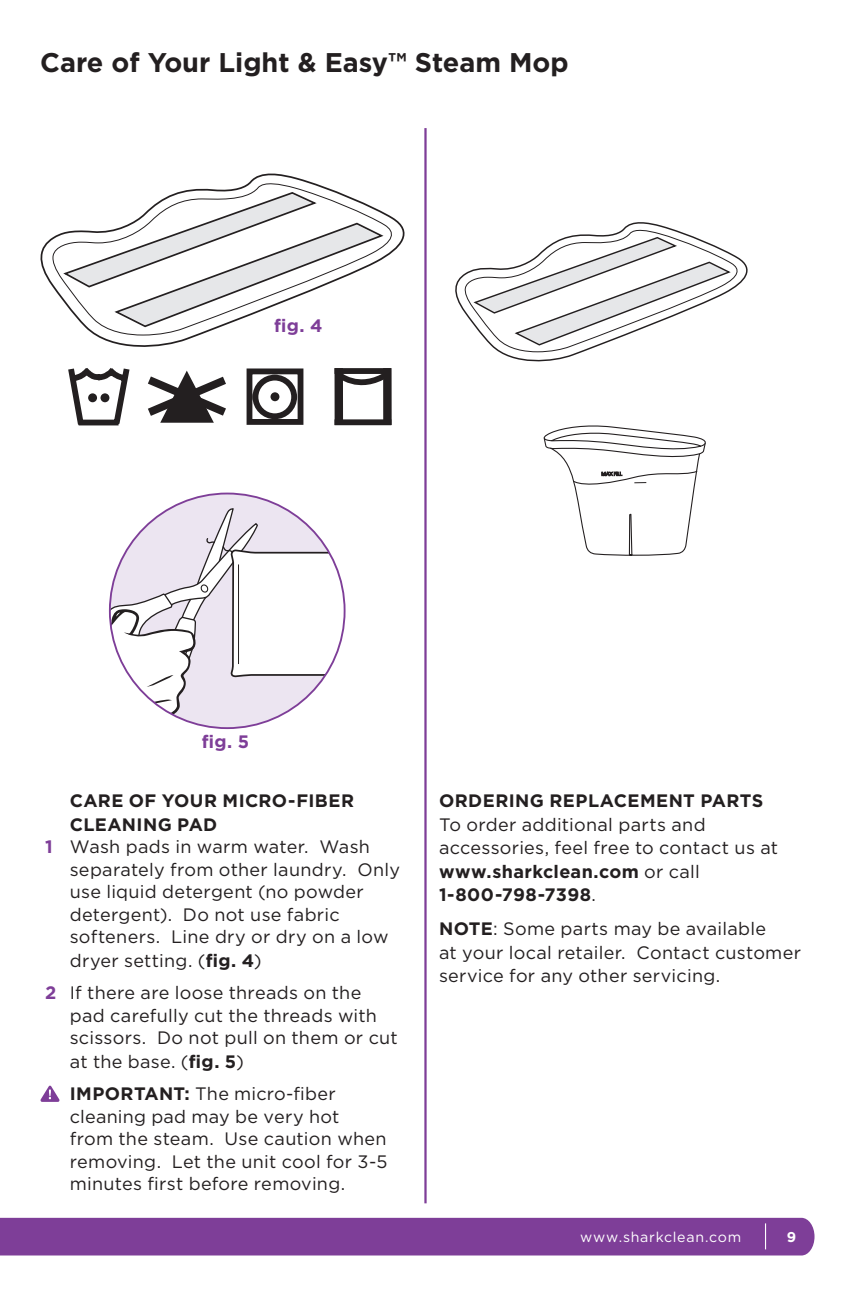
<style>
.page{position:relative;width:851px;height:1296px;background:#fff}
.page>*{position:absolute;margin:0;border:0;box-sizing:border-box;transform-origin:0 0}
.t1{font:700 27px "Gotham";color:#231f20}
.t2{font:18px/23.6px "Gotham";letter-spacing:.015em;color:#231f20}
.t3{font:700 18px "Gotham";letter-spacing:.025em;color:#231f20}
.t4{font:700 18px "Gotham";color:#7e3e98}
.t5{font:14.17px "Gotham";letter-spacing:.05em;color:#fff}
.t6{font:700 14.17px "Gotham";color:#fff}
.s1{font-weight:700;color:#7e3e98}
.s2{font-weight:700}
</style>
<div class="page">
<div style="left:0;top:1218px;width:814px;height:38px;background:#7e3e98"></div>
<svg style="left:40px;top:1085px;width:20px;height:17px"></svg>
<svg style="left:68px;top:368px;width:62px;height:58px"></svg>
<div style="left:100px;top:393px;width:9px;height:9px;background:#231f20;border-radius:50%"></div>
<div style="left:88px;top:393px;width:9px;height:9px;background:#231f20;border-radius:50%"></div>
<svg style="left:148px;top:370px;width:78px;height:53px"></svg>
<svg style="left:246px;top:368px;width:58px;height:57px"></svg>
<div style="left:270px;top:392px;width:9px;height:9px;background:#231f20;border-radius:50%"></div>
<svg style="left:334px;top:368px;width:58px;height:58px"></svg>
<div style="left:334px;top:368px;width:9px;height:57px;background:#231f20"></div>
<div style="left:383px;top:368px;width:8px;height:57px;background:#231f20"></div>
<svg style="left:40px;top:173px;width:365px;height:174px"></svg>
<svg style="left:52px;top:180px;width:345px;height:156px"></svg>
<svg style="left:61px;top:191px;width:322px;height:137px"></svg>
<svg style="left:110px;top:506px;width:234px;height:222px"></svg>
<hr style="left:424px;top:128px;width:2px;height:1075px;background:#7e3e98">
<svg style="left:455px;top:222px;width:293px;height:140px"></svg>
<svg style="left:464px;top:227px;width:277px;height:126px"></svg>
<svg style="left:543px;top:425px;width:163px;height:131px"></svg>
<h1 class="t1" style="left:40px;top:46px;width:530px">Care of Your Light &amp; Easy™ Steam Mop</h1>
<p class="t4" style="left:274px;top:316px;width:50px">fig. 4</p>
<p class="t4" style="left:202px;top:731px;width:49px">fig. 5</p>
<p class="t3" style="left:70px;top:790px;width:286px">CARE OF YOUR MICRO-FIBER</p>
<p class="t3" style="left:70px;top:814px;width:149px">CLEANING PAD</p>
<p class="t2" style="left:45px;top:835px;width:326px"><span class="s1">1</span> Wash pads in warm water. Wash</p>
<p class="t2" style="left:70px;top:857px;width:332px">separately from other laundry. Only</p>
<p class="t2" style="left:70px;top:880px;width:295px">use liquid detergent (no powder</p>
<p class="t2" style="left:70px;top:902px;width:271px">detergent). Do not use fabric</p>
<p class="t2" style="left:70px;top:925px;width:320px">softeners. Line dry or dry on a low</p>
<p class="t2" style="left:70px;top:948px;width:193px">dryer setting. (<span class="s2">fig. 4</span>)</p>
<p class="t2" style="left:70px;top:981px;width:329px;line-height:22.9px;text-indent:-25px"><span class="s1">2</span> If there are loose threads on the pad carefully cut the threads with scissors. Do not pull on them or cut at the base. (<span class="s2">fig. 5</span>)</p>
<p class="t2" style="left:70px;top:1083px;width:319px;line-height:22.5px"><span class="s2">IMPORTANT:</span> The micro-fiber cleaning pad may be very hot<br>from the steam. Use caution when removing. Let the unit cool for 3-5 minutes first before removing.</p>
<p class="t3" style="left:439px;top:790px;width:326px">ORDERING REPLACEMENT PARTS</p>
<p class="t2" style="left:439px;top:812px;width:341px">To order additional parts and accessories, feel free to contact us at <span class="s2">www.sharkclean.com</span> or call<br><span class="s2">1-800-798-7398</span>.</p>
<p class="t2" style="left:439px;top:917px;width:363px"><span class="s2">NOTE</span>: Some parts may be available<br>at your local retailer. Contact customer service for any other servicing.</p>
<p class="t5" style="left:580px;top:1229px;width:163px">www.sharkclean.com</p>
<p class="t6" style="left:786px;top:1229px;width:11px">9</p>
</div>
